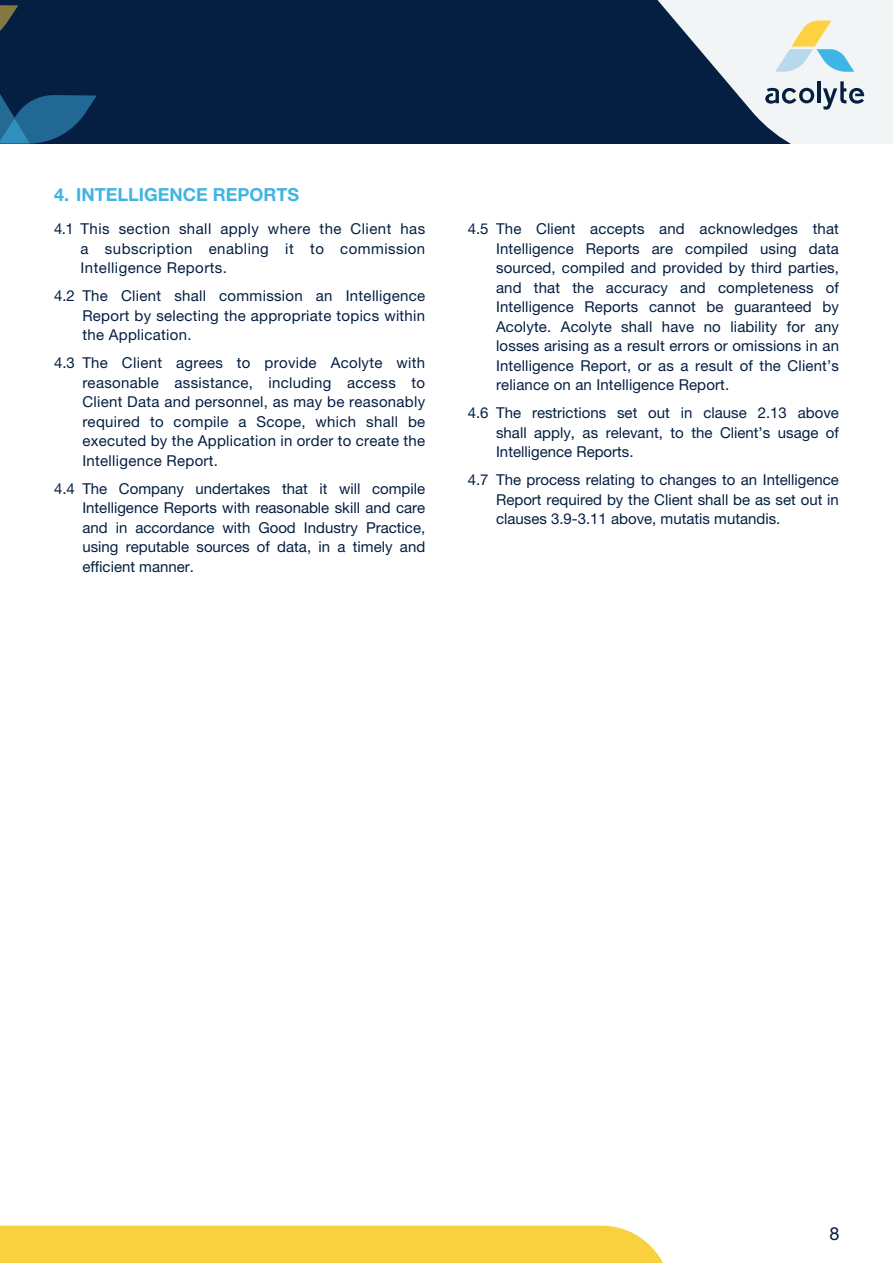
<style>
.page{position:relative;width:893px;height:1263px;background:#fff}
.page>*{position:absolute;margin:0;border:0;box-sizing:border-box;transform-origin:0 0}
.t1{font:18px "Helvetica Neue LT 75 Bd";color:#41b4e2}
.t2{font:18px "Helvetica Neue LT 55 Rm";color:#0a1e40}
.t3{font:15px/19.5px "Helvetica Neue LT 55 Rm";letter-spacing:.01em;color:#041e42;text-align:justify}
</style>
<div class="page">
<div style="left:0;top:1226px;width:663px;height:37px;background:#f9d140"></div>
<div style="left:0;top:0;width:893px;height:144px;background:#051f42"></div>
<svg style="left:0;top:94px;width:97px;height:50px"></svg>
<svg style="left:0;top:5px;width:18px;height:26px"></svg>
<svg style="left:657px;top:0;width:236px;height:144px"></svg>
<p class="t1" style="left:54px;top:183px;width:247px">4. INTELLIGENCE REPORTS</p>
<p class="t3" style="left:81px;top:219px;width:346px;text-indent:-27px">4.1 This section shall apply where the Client has a subscription enabling it to commission Intelligence Reports.</p>
<p class="t3" style="left:82px;top:286px;width:344px;text-indent:-28px">4.2 The Client shall commission an Intelligence Report by selecting the appropriate topics within the Application.</p>
<p class="t3" style="left:82px;top:353px;width:344px;text-indent:-28px">4.3 The Client agrees to provide Acolyte with reasonable assistance, including access to Client Data and personnel, as may be reasonably required to compile a Scope, which shall be executed by the Application in order to create the Intelligence Report.</p>
<p class="t3" style="left:82px;top:478px;width:344px;text-indent:-28px">4.4 The Company undertakes that it will compile Intelligence Reports with reasonable skill and care and in accordance with Good Industry Practice, using reputable sources of data, in a timely and efficient manner.</p>
<p class="t3" style="left:496px;top:219px;width:344px;text-indent:-28px">4.5 The Client accepts and acknowledges that Intelligence Reports are compiled using data sourced, compiled and provided by third parties, and that the accuracy and completeness of Intelligence Reports cannot be guaranteed by Acolyte. Acolyte shall have no liability for any losses arising as a result errors or omissions in an Intelligence Report, or as a result of the Client’s reliance on an Intelligence Report.</p>
<p class="t3" style="left:496px;top:403px;width:344px;text-indent:-28px">4.6 The restrictions set out in clause 2.13 above shall apply, as relevant, to the Client’s usage of Intelligence Reports.</p>
<p class="t3" style="left:496px;top:470px;width:344px;text-indent:-28px">4.7 The process relating to changes to an Intelligence Report required by the Client shall be as set out in clauses 3.9-3.11 above, mutatis mutandis.</p>
<p class="t2" style="left:830px;top:1222px;width:12px">8</p>
</div>
